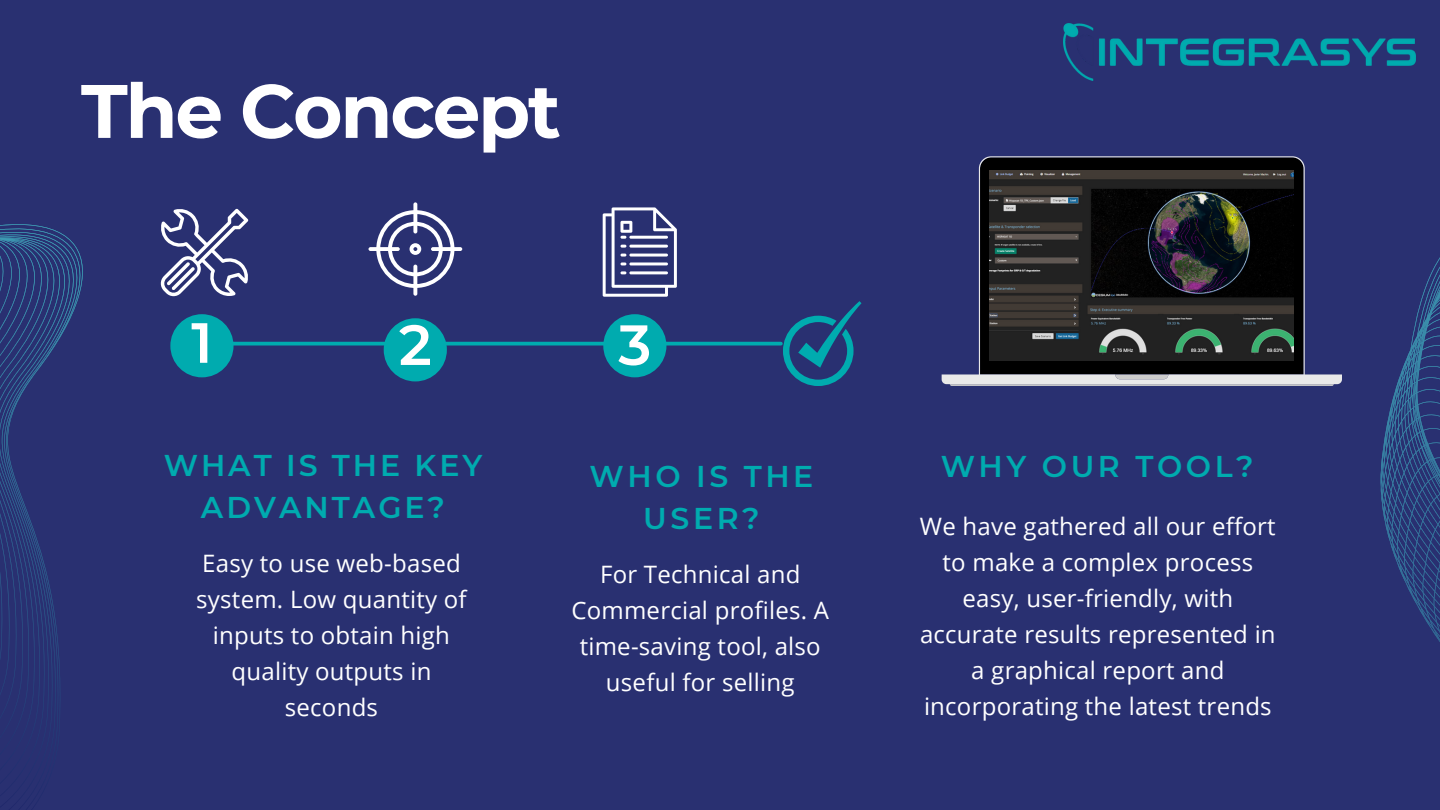
<style>
.page{position:relative;width:1440px;height:810px;background:#293071}
.page>*{position:absolute;margin:0;border:0;box-sizing:border-box;transform-origin:0 0}
.t1{font:700 75.6px "Montserrat";letter-spacing:-.03em;color:#fff}
.t2{font:600 56.6px "Montserrat";color:#fff}
.t3{font:600 30px/42px "Montserrat";letter-spacing:.12em;color:#00abaf;text-align:center}
.t4{font:600 30px/42px "Montserrat";letter-spacing:.1em;color:#00abaf;text-align:center}
.t5{font:24px/36px "Open Sans";letter-spacing:.01em;color:#fff;text-align:center}
</style>
<div class="page">
<svg style="left:942px;top:156px;width:238px;height:228px"></svg>
<svg style="left:950px;top:374px;width:230px;height:12px;background:#d6d6d9"></svg>
<img style="left:990px;top:170px;width:190px;height:190px">
<svg style="left:1180px;top:156px;width:260px;height:486px"></svg>
<svg style="left:0;top:224px;width:209px;height:491px"></svg>
<svg style="left:160px;top:208px;width:89px;height:88px"></svg>
<svg style="left:431px;top:247px;width:31px;height:4px"></svg>
<svg style="left:369px;top:247px;width:31px;height:4px"></svg>
<svg style="left:413px;top:202px;width:4px;height:32px"></svg>
<svg style="left:413px;top:265px;width:4px;height:31px"></svg>
<svg style="left:376px;top:210px;width:78px;height:78px"></svg>
<svg style="left:603px;top:207px;width:74px;height:90px"></svg>
<svg style="left:234px;top:342px;width:547px;height:4px;background:#049ba7"></svg>
<div style="left:170px;top:314px;width:64px;height:63px;background:#00abaf;border-radius:50%"></div>
<div style="left:384px;top:318px;width:63px;height:63px;background:#00abaf;border-radius:50%"></div>
<div style="left:603px;top:314px;width:63px;height:63px;background:#00abaf;border-radius:50%"></div>
<svg style="left:783px;top:301px;width:79px;height:85px"></svg>
<img style="left:1063px;top:24px;width:352px;height:57px">
<h1 class="t1" style="left:81px;top:65px;width:481px">The Concept</h1>
<h2 class="t2" style="left:191px;top:308px;width:23px">1</h2>
<h2 class="t2" style="left:399px;top:310px;width:34px">2</h2>
<h2 class="t2" style="left:618px;top:310px;width:34px">3</h2>
<p class="t4" style="left:164px;top:444px;width:320px">WHAT IS THE KEY<br>ADVANTAGE?</p>
<p class="t5" style="left:196px;top:545px;width:272px">Easy to use web-based system. Low quantity of inputs to obtain high quality outputs in seconds</p>
<p class="t3" style="left:590px;top:455px;width:225px">WHO IS THE<br>USER?</p>
<p class="t5" style="left:571px;top:555px;width:259px">For Technical and<br>Commercial profiles. A time-saving tool, also useful for selling</p>
<p class="t3" style="left:941px;top:445px;width:315px">WHY OUR TOOL?</p>
<p class="t5" style="left:920px;top:508px;width:357px">We have gathered all our effort to make a complex process easy, user-friendly, with accurate results represented in a graphical report and incorporating the latest trends</p>
</div>
